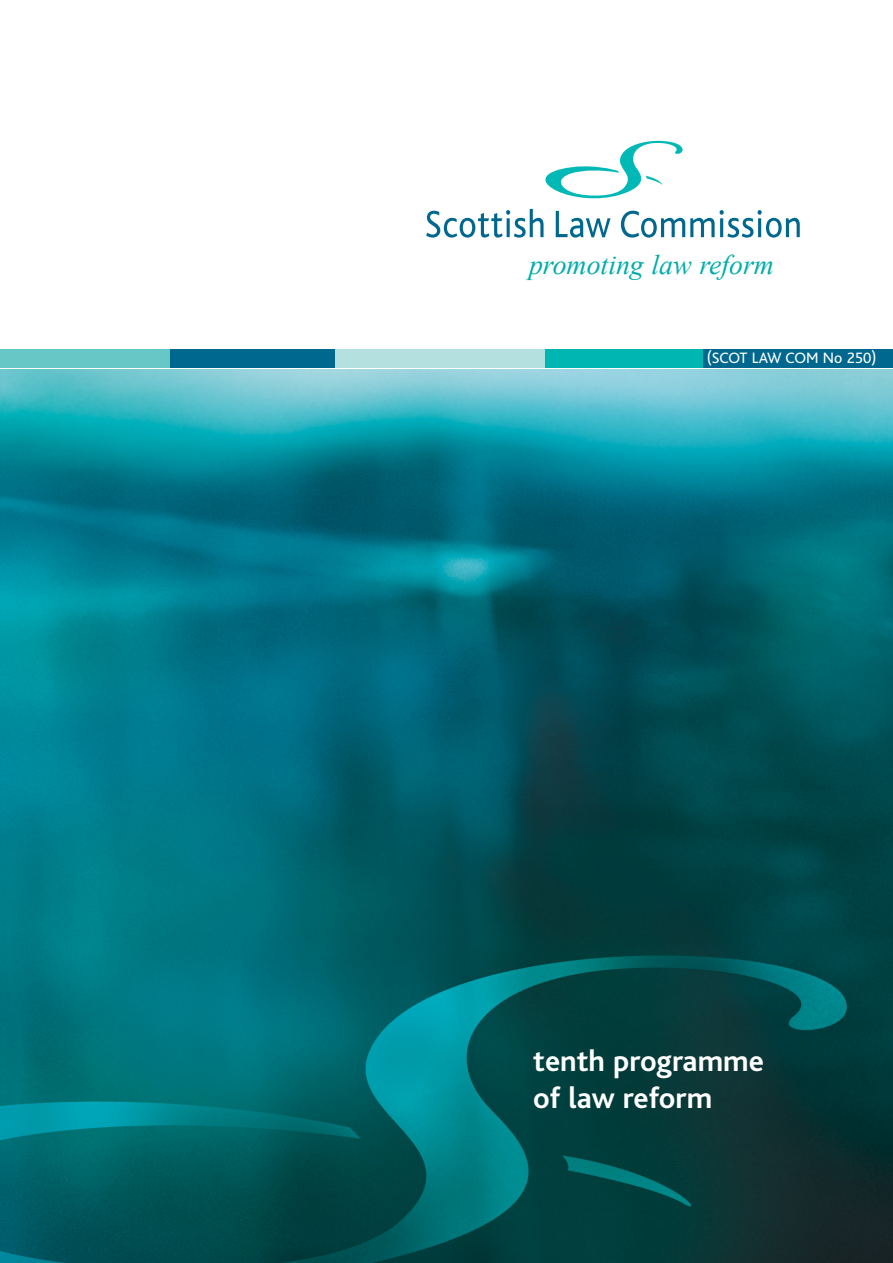
<style>
.page{position:relative;width:893px;height:1263px;background:#fff}
.page>*{position:absolute;margin:0;border:0;box-sizing:border-box;transform-origin:0 0}
.t1{font:700 30.6px/36.8px "Bliss";color:#fff}
.Sub_sub_head{font:italic 27.75px "Times New Roman";color:#00ada8}
.t2{font:15.75px "Bliss";color:#fff}
</style>
<div class="page">
<img style="left:0;top:370px;width:893px;height:893px">
<div style="left:0;top:350px;width:170px;height:18px;background:#66c7c6"></div>
<div style="left:170px;top:350px;width:166px;height:18px;background:#00678f"></div>
<div style="left:336px;top:350px;width:209px;height:18px;background:#b4e1df"></div>
<div style="left:545px;top:350px;width:160px;height:18px;background:#00b6b3"></div>
<div style="left:704px;top:350px;width:189px;height:18px;background:#00678f"></div>
<svg style="left:426px;top:140px;width:374px;height:98px"></svg>
<p class="Sub_sub_head" style="left:529px;top:246px;width:246px">promoting law reform</p>
<p class="t2" style="left:707px;top:349px;width:171px">(SCOT LAW COM No 250)</p>
<p class="t1" style="left:533px;top:1043px;width:232px">tenth programme of law reform</p>
</div>
